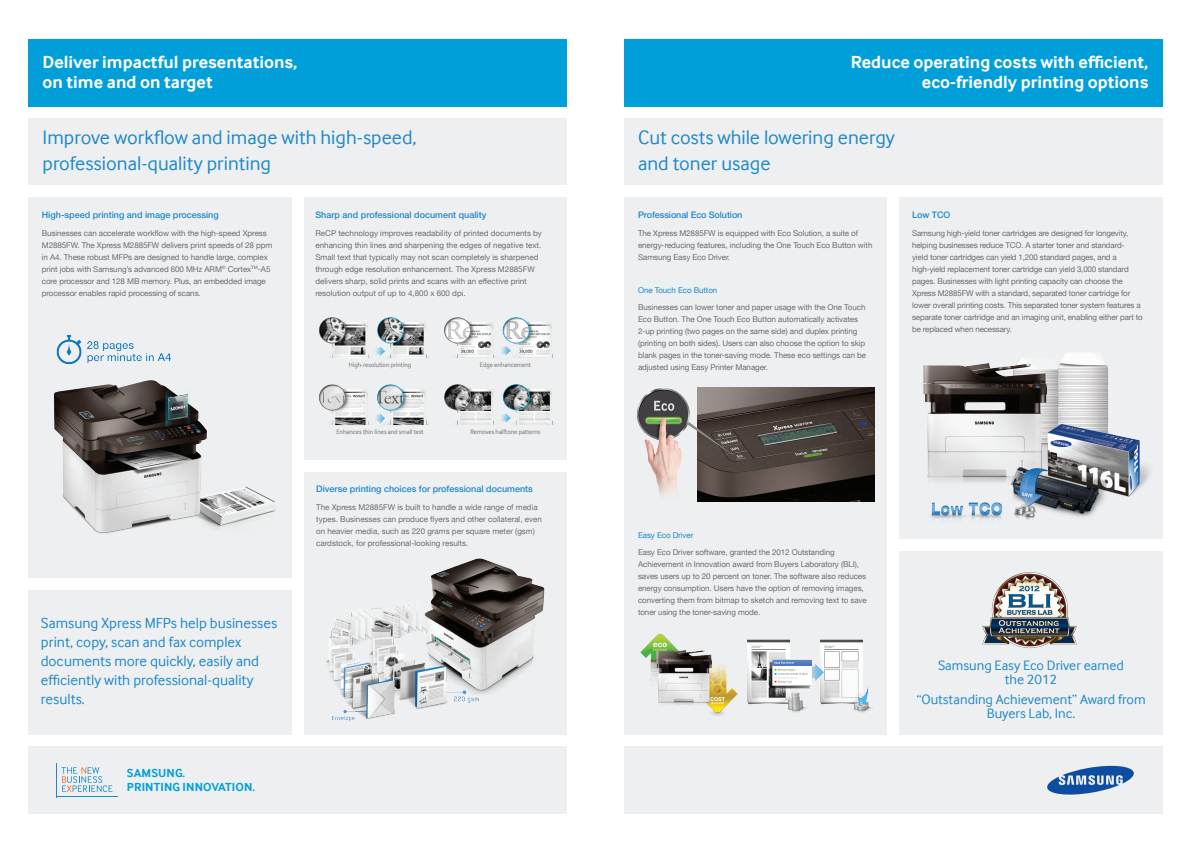
<style>
.page{position:relative;width:1191px;height:842px;background:#fff}
.page>*{position:absolute;margin:0;border:0;box-sizing:border-box;transform-origin:0 0}
.t1{font:20px/26px "Samsung Inter Face";color:#2088c9}
.t2{font:700 18px/20px "Samsung Inter Face";color:#fff}
.t3{font:15px/19px "Samsung Inter Face";color:#2088c9}
.t4{font:14px/14px "Samsung Inter Face";color:#2088c9;text-align:center}
.t5{font:700 12px/14px "Samsung Inter Face";letter-spacing:.01em;color:#009fda}
.t6{font:500 9px "Helvetica Neue LT";color:#2088c9}
.t7{font:8px/12px "Helvetica Neue LT";letter-spacing:-.01em;color:#6c6d70}
.t8{font:8px "Helvetica Neue LT";letter-spacing:-.01em;color:#2088c9}
.t9{font:6.7px "Samsung Inter Face";color:#6c6d70;scale:.95 1}
</style>
<div class="page">
<div style="left:28px;top:118px;width:539px;height:617px;background:#edeff0"></div>
<div style="left:624px;top:118px;width:538px;height:617px;background:#edeff0"></div>
<div style="left:28px;top:746px;width:539px;height:68px;background:#edeff0"></div>
<div style="left:28px;top:40px;width:539px;height:67px;background:#009fda"></div>
<div style="left:624px;top:746px;width:538px;height:68px;background:#edeff0"></div>
<div style="left:624px;top:40px;width:538px;height:67px;background:#009fda"></div>
<div style="left:18px;top:185px;width:549px;height:12px;background:#fff"></div>
<div style="left:616px;top:185px;width:554px;height:12px;background:#fff"></div>
<div style="left:292px;top:191px;width:11px;height:554px;background:#fff"></div>
<div style="left:887px;top:191px;width:12px;height:554px;background:#fff"></div>
<svg style="left:61px;top:767px;width:51px;height:25px"></svg>
<hr style="left:57px;top:763px;width:1px;height:34px;background:#2088c9">
<hr style="left:57px;top:796px;width:60px;height:1px;background:#2088c9">
<div style="left:894px;top:539px;width:271px;height:11px;background:#fff"></div>
<img style="left:326px;top:558px;width:219px;height:164px">
<img style="left:54px;top:335px;width:222px;height:199px">
<img style="left:640px;top:633px;width:233px;height:83px">
<img style="left:698px;top:387px;width:176px;height:114px">
<svg style="left:695px;top:420px;width:41px;height:37px;background:#59514c"></svg>
<img style="left:637px;top:388px;width:58px;height:107px">
<img style="left:923px;top:334px;width:240px;height:197px">
<img style="left:319px;top:317px;width:110px;height:41px">
<img style="left:319px;top:384px;width:110px;height:42px">
<img style="left:444px;top:317px;width:109px;height:41px">
<img style="left:444px;top:384px;width:109px;height:41px">
<div style="left:23px;top:578px;width:276px;height:11px;background:#fff"></div>
<div style="left:300px;top:460px;width:278px;height:11px;background:#fff"></div>
<svg style="left:1047px;top:765px;width:87px;height:30px"></svg>
<img style="left:982px;top:572px;width:95px;height:76px">
<h2 class="t2" style="left:43px;top:52px;width:256px">Deliver impactful presentations, on time and on target</h2>
<h2 class="t2" style="left:851px;top:52px;width:299px;text-align:right">Reduce operating costs with efficient, eco-friendly printing options</h2>
<h1 class="t1" style="left:43px;top:124px;width:376px">Improve workflow and image with high-speed, professional-quality printing</h1>
<h1 class="t1" style="left:638px;top:124px;width:258px">Cut costs while lowering energy and toner usage</h1>
<p class="t6" style="left:638px;top:209px;width:106px">Professional Eco Solution</p>
<p class="t7" style="left:638px;top:227px;width:236px">The Xpress M2885FW is equipped with Eco Solution, a suite of energy-reducing features, including the One Touch Eco Button with<br>Samsung Easy Eco Driver.</p>
<p class="t8" style="left:638px;top:285px;width:81px">One Touch Eco Button</p>
<p class="t7" style="left:638px;top:301px;width:230px">Businesses can lower toner and paper usage with the One Touch Eco Button. The One Touch Eco Button automatically activates 2-up printing (two pages on the same side) and duplex printing (printing on both sides). Users can also choose the option to skip blank pages in the toner-saving mode. These eco settings can be adjusted using Easy Printer Manager.</p>
<p class="t6" style="left:315px;top:209px;width:172px">Sharp and professional document quality</p>
<p class="t7" style="left:315px;top:227px;width:228px">ReCP technology improves readability of printed documents by enhancing thin lines and sharpening the edges of negative text.<br>Small text that typically may not scan completely is sharpened through edge resolution enhancement. The Xpress M2885FW delivers sharp, solid prints and scans with an effective print resolution output of up to 4,800 x 600 dpi.</p>
<p class="t6" style="left:912px;top:209px;width:40px">Low TCO</p>
<p class="t7" style="left:912px;top:227px;width:232px">Samsung high-yield toner cartridges are designed for longevity, helping businesses reduce TCO. A starter toner and standard-<br>yield toner cartridges can yield 1,200 standard pages, and a high-yield replacement toner cartridge can yield 3,000 standard pages. Businesses with light printing capacity can choose the Xpress M2885FW with a standard, separated toner cartridge for lower overall printing costs. This separated toner system features a separate toner cartridge and an imaging unit, enabling either part to be replaced when necessary.</p>
<p class="t6" style="left:42px;top:209px;width:178px">High-speed printing and image processing</p>
<p class="t7" style="left:42px;top:227px;width:232px">Businesses can accelerate workflow with the high-speed Xpress M2885FW. The Xpress M2885FW delivers print speeds of 28 ppm in A4. These robust MFPs are designed to handle large, complex print jobs with Samsung’s advanced 600 MHz ARM<sup>®</sup> Cortex<sup>TM</sup>-A5 core processor and 128 MB memory. Plus, an embedded image processor enables rapid processing of scans.</p>
<p class="t9" style="left:349px;top:361px;width:67px">High-resolution printing</p>
<p class="t9" style="left:480px;top:361px;width:55px">Edge enhancement</p>
<h3 class="t3" style="left:41px;top:613px;width:238px">Samsung Xpress MFPs help businesses print, copy, scan and fax complex documents more quickly, easily and efficiently with professional-quality results.</h3>
<h3 class="t5" style="left:127px;top:766px;width:130px">Samsung.<br>Printing Innovation.</h3>
<p class="t9" style="left:336px;top:428px;width:93px">Enhances thin lines and small text</p>
<p class="t9" style="left:470px;top:428px;width:75px">Removes halftone patterns</p>
<p class="t6" style="left:316px;top:483px;width:218px">Diverse printing choices for professional documents</p>
<p class="t7" style="left:316px;top:501px;width:227px">The Xpress M2885FW is built to handle a wide range of media types. Businesses can produce flyers and other collateral, even on heavier media, such as 220 grams per square meter (gsm) cardstock, for professional-looking results.</p>
<p class="t8" style="left:638px;top:530px;width:57px">Easy Eco Driver</p>
<p class="t7" style="left:638px;top:546px;width:230px">Easy Eco Driver software, granted the 2012 Outstanding Achievement in Innovation award from Buyers Laboratory (BLI), saves users up to 20 percent on toner. The software also reduces energy consumption. Users have the option of removing images, converting them from bitmap to sketch and removing text to save toner using the toner-saving mode.</p>
<h3 class="t4" style="left:938px;top:659px;width:187px">Samsung Easy Eco Driver earned the 2012</h3>
<h3 class="t4" style="left:916px;top:692px;width:231px">“Outstanding Achievement” Award from<br>Buyers Lab, Inc.</h3>
</div>
